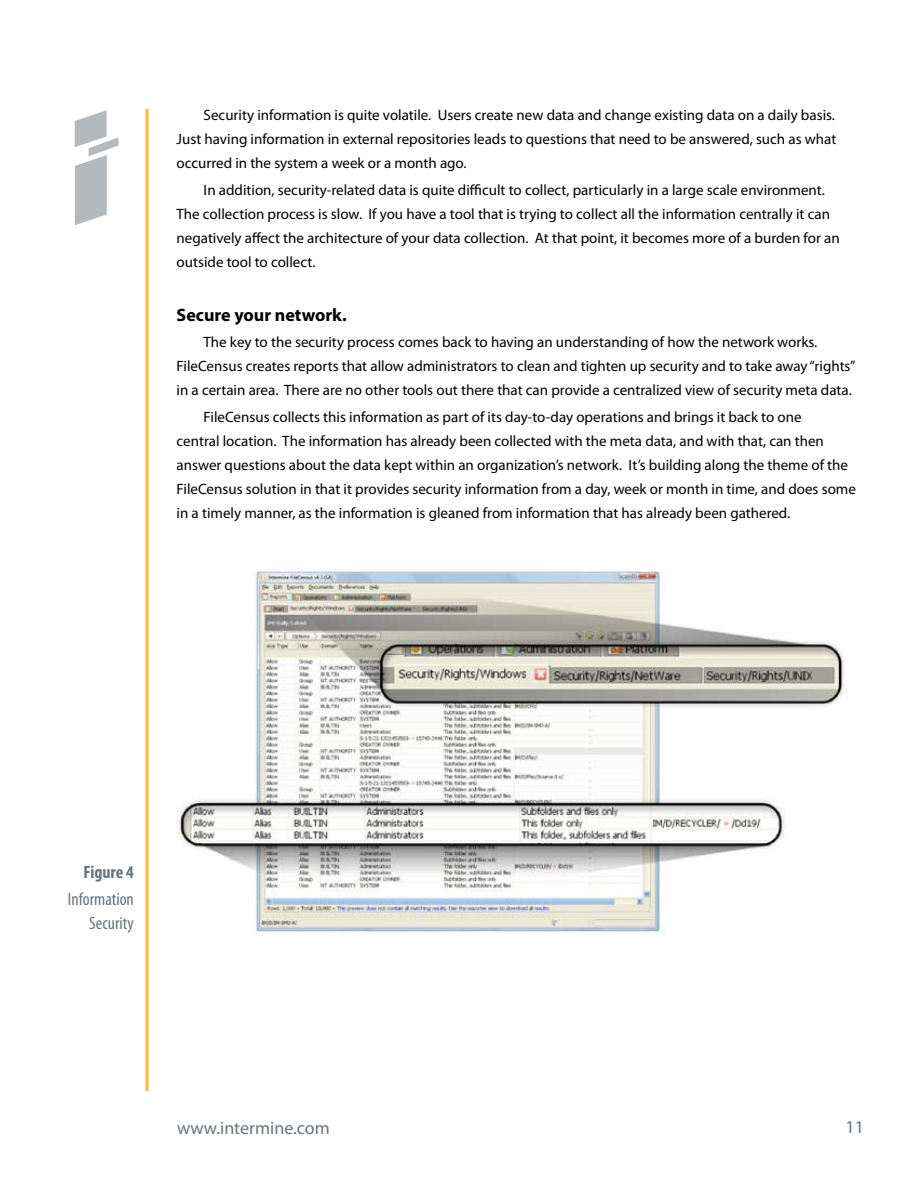
<style>
.page{position:relative;width:918px;height:1188px;background:#fff}
.page>*{position:absolute;margin:0;border:0;box-sizing:border-box;transform-origin:0 0}
.t1{font:18px "Myriad Pro";color:#6a737b}
.t2{font:condensed 18px/24px "Myriad Pro";color:#6a737b;text-align:right}
.t3{font:700 18px "Myriad Pro";color:#000}
.t4{font:700 condensed 18px "Myriad Pro";color:#6a737b}
.t5{font:15px/24px "Myriad Pro";color:#000}
</style>
<div class="page">
<svg style="left:75px;top:110px;width:44px;height:115px"></svg>
<hr style="left:146px;top:109px;width:2px;height:982px;background:#fdbb30">
<img style="left:178px;top:571px;width:667px;height:364px">
<p class="t5" style="left:177px;top:104px;width:661px;text-align:justify;text-indent:27px">Security information is quite volatile. Users create new data and change existing data on a daily basis.<br>Just having information in external repositories leads to questions that need to be answered, such as what occurred in the system a week or a month ago.</p>
<p class="t5" style="left:177px;top:178px;width:665px;text-indent:27px">In addition, security-related data is quite difficult to collect, particularly in a large scale environment.<br>The collection process is slow. If you have a tool that is trying to collect all the information centrally it can negatively affect the architecture of your data collection. At that point, it becomes more of a burden for an outside tool to collect.</p>
<p class="t3" style="left:177px;top:305px;width:172px">Secure your network.</p>
<p class="t5" style="left:177px;top:331px;width:681px;text-indent:27px">The key to the security process comes back to having an understanding of how the network works.<br>FileCensus creates reports that allow administrators to clean and tighten up security and to take away “rights” in a certain area. There are no other tools out there that can provide a centralized view of security meta data.</p>
<p class="t5" style="left:177px;top:405px;width:681px;text-indent:27px">FileCensus collects this information as part of its day-to-day operations and brings it back to one<br>central location. The information has already been collected with the meta data, and with that, can then answer questions about the data kept within an organization’s network. It’s building along the theme of the FileCensus solution in that it provides security information from a day, week or month in time, and does some in a timely manner, as the information is gleaned from information that has already been gathered.</p>
<p class="t4" style="left:83px;top:862px;width:52px">Figure 4</p>
<p class="t2" style="left:68px;top:887px;width:67px">Information<br>Security</p>
<p class="t1" style="left:177px;top:1118px;width:154px">www.intermine.com</p>
<p class="t1" style="left:846px;top:1118px;width:20px">11</p>
</div>
